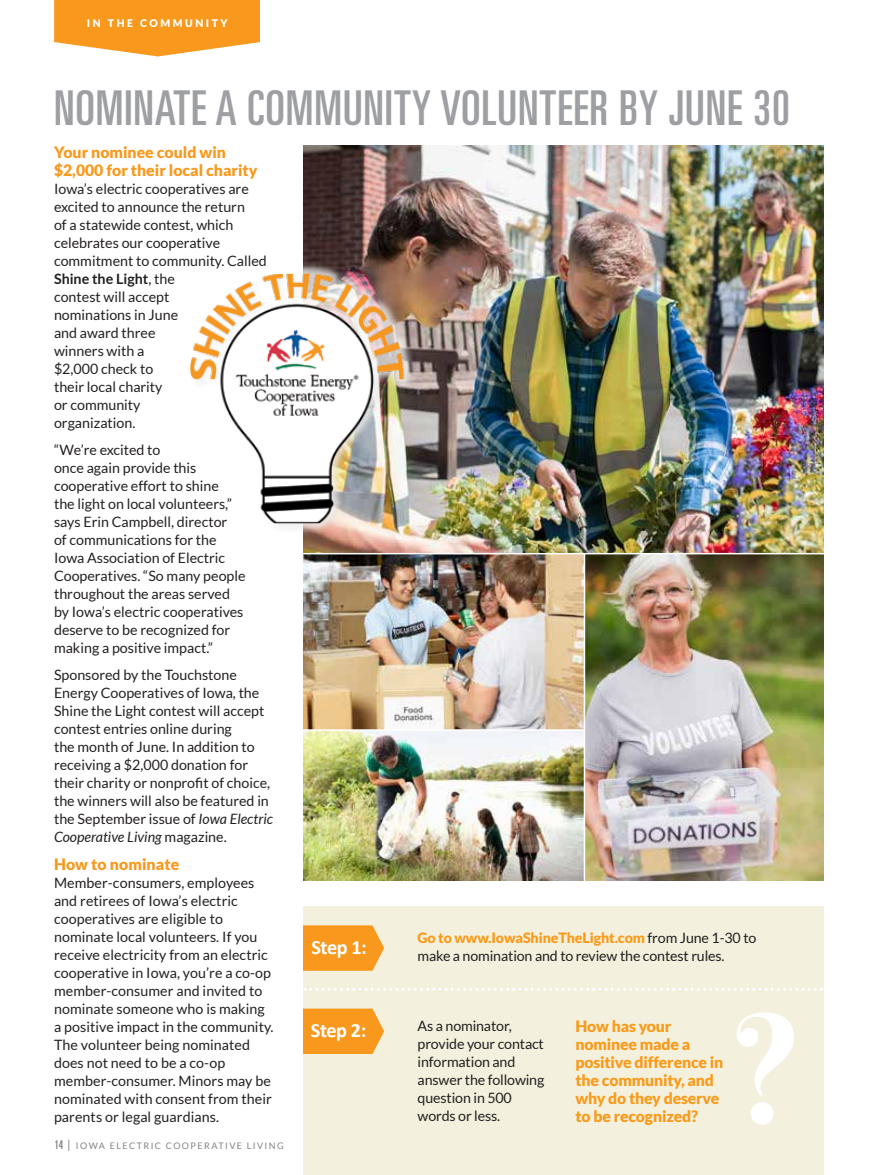
<style>
.page{position:relative;width:878px;height:1175px;background:#fff}
.page>*{position:absolute;margin:0;border:0;box-sizing:border-box;transform-origin:0 0}
.t1{font:ultra-condensed 48px "Univers";letter-spacing:.02em;color:#9d9fa2}
.t2{font:700 20.25px "Calibri";letter-spacing:-.02em;color:#fff}
.t3{font:900 15.75px/18px "Lato";letter-spacing:-.01em;color:#f99b1c}
.t4{font:900 15.75px/18px "Lato";color:#f8991d}
.t5{font:14.25px/18px "Lato";color:#231f20}
.t6{font:900 10.5px "Lato";letter-spacing:.24em;color:#fff}
.t7{font:9px "Lato";letter-spacing:.16em;color:#808285}
.s1{font-weight:700}
.s2{font-style:italic}
.s3{font-weight:900;color:#f99b1c}
.s4{font-family:"Univers";font-stretch:ultra-condensed;font-size:12px}
.s5{font-size:12px}
</style>
<div class="page">
<img style="left:303px;top:730px;width:280px;height:151px">
<img style="left:303px;top:554px;width:280px;height:175px">
<div style="left:301px;top:906px;width:523px;height:268px;background:#f3f0dd"></div>
<svg style="left:54px;top:0;width:206px;height:56px;background:#f8a538"></svg>
<img style="left:585px;top:554px;width:239px;height:327px">
<svg style="left:303px;top:925px;width:81px;height:45px;background:#f79f2b"></svg>
<img style="left:303px;top:145px;width:521px;height:408px">
<svg style="left:736px;top:1012px;width:57px;height:112px"></svg>
<svg style="left:303px;top:1008px;width:81px;height:46px;background:#f7a02c"></svg>
<svg style="left:304px;top:988px;width:517px;height:2px"></svg>
<div style="left:178px;top:261px;width:237px;height:274px;background:#fff;opacity:.75"></div>
<img style="left:190px;top:272px;width:222px;height:251px">
<p class="t6" style="left:87px;top:17px;width:142px">IN THE COMMUNITY</p>
<h1 class="t1" style="left:54px;top:81px;width:737px">NOMINATE A COMMUNITY VOLUNTEER BY JUNE 30</h1>
<p class="t4" style="left:54px;top:143px;width:205px">Your nominee could win $2,000 for their local charity</p>
<p class="t5" style="left:54px;top:179px;width:214px">Iowa’s electric cooperatives are excited to announce the return<br>of a statewide contest, which celebrates our cooperative commitment to community. Called<br><span class="s1">Shine the Light</span>, the<br>contest will accept<br>nominations in June<br>and award three<br>winners with a<br>$2,000 check to<br>their local charity<br>or community<br>organization.</p>
<p class="t5" style="left:54px;top:441px;width:193px">“We’re excited to<br>once again provide this cooperative effort to shine<br>the light on local volunteers,” says Erin Campbell, director<br>of communications for the<br>Iowa Association of Electric<br>Cooperatives. “So many people throughout the areas served by Iowa’s electric cooperatives deserve to be recognized for making a positive impact.”</p>
<p class="t5" style="left:54px;top:666px;width:220px">Sponsored by the Touchstone Energy Cooperatives of Iowa, the Shine the Light contest will accept contest entries online during<br>the month of June. In addition to receiving a $2,000 donation for their charity or nonprofit of choice, the winners will also be featured in the September issue of <span class="s2">Iowa Electric Cooperative Living</span> magazine.</p>
<p class="t4" style="left:54px;top:854px;width:127px">How to nominate</p>
<p class="t5" style="left:54px;top:873px;width:221px">Member-consumers, employees and retirees of Iowa’s electric cooperatives are eligible to nominate local volunteers. If you receive electricity from an electric cooperative in Iowa, you’re a co-op member-consumer and invited to nominate someone who is making a positive impact in the community.<br>The volunteer being nominated does not need to be a co-op member-consumer. Minors may be nominated with consent from their parents or legal guardians.</p>
<h2 class="t2" style="left:311px;top:934px;width:57px">Step 1:</h2>
<p class="t5" style="left:417px;top:929px;width:340px"><span class="s3">Go to www.IowaShineTheLight.com</span> from June 1-30 to make a nomination and to review the contest rules.</p>
<p class="t3" style="left:575px;top:1016px;width:149px">How has your nominee made a positive difference in the community, and why do they deserve to be recognized?</p>
<p class="t5" style="left:417px;top:1016px;width:128px">As a nominator, provide your contact information and answer the following question in 500 words or less.</p>
<h2 class="t2" style="left:311px;top:1017px;width:57px">Step 2:</h2>
<p class="t7" style="left:55px;top:1141px;width:231px"><span class="s4">14</span> <span class="s5">|</span> IOWA ELECTRIC COOPERATIVE LIVING</p>
</div>
